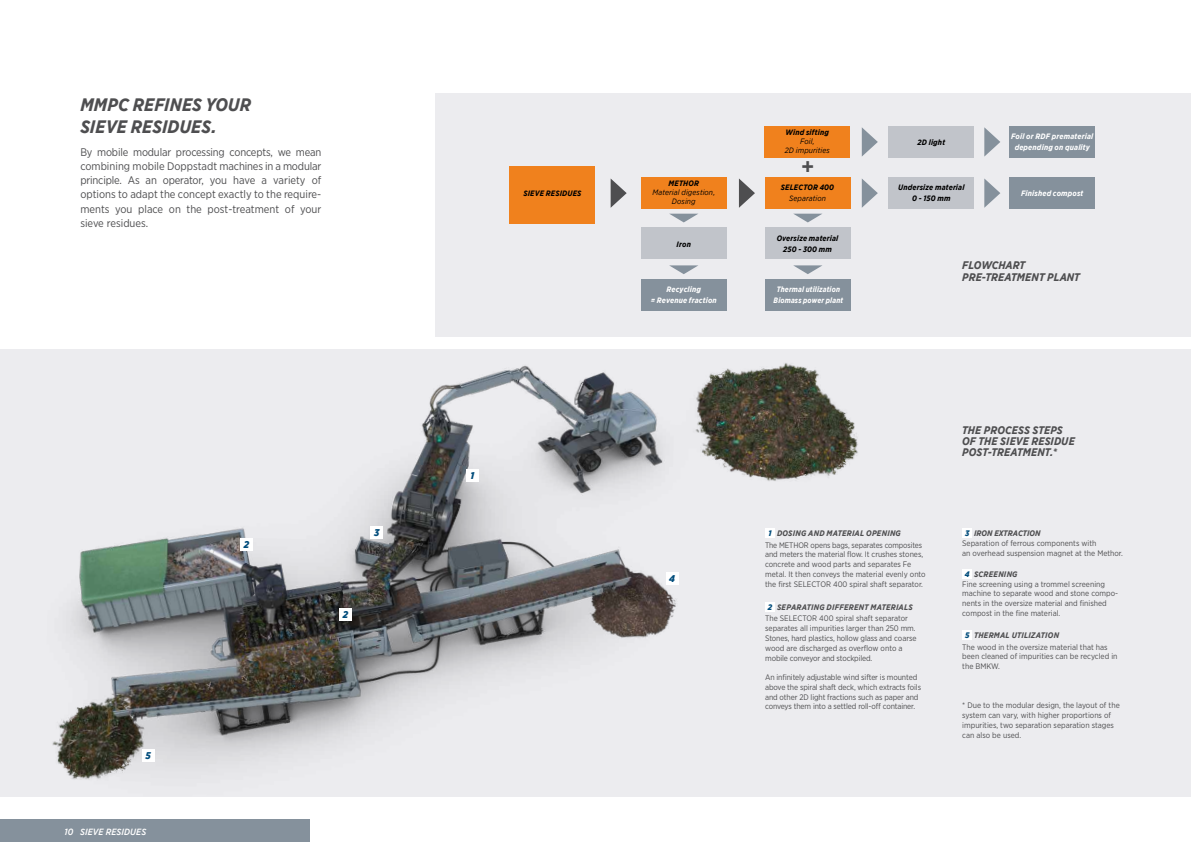
<style>
.page{position:relative;width:1191px;height:842px;background:#fff}
.page>*{position:absolute;margin:0;border:0;box-sizing:border-box;transform-origin:0 0}
.t1{font:500 24px "Gotham Narrow";color:#4e4e50}
.t2{font:italic 700 18px/22.7px "Gotham Narrow";color:#4e4e50}
.t3{font:11px/14.2px "Gotham Narrow";color:#4e4e50;text-align:justify}
.t4{font:italic 700 11px/11.3px "Gotham Narrow";letter-spacing:.005em;color:#4e4e50}
.t5{font:italic 900 9.8px "Gotham Narrow";color:#004c7b}
.t6{font:italic 500 9px "Gotham Narrow";letter-spacing:.01em;color:#fff}
.t7{font:8px/9.8px "Gotham Narrow";color:#4e4e50}
.t8{font:italic 700 7.8px/11.3px "Gotham Narrow";letter-spacing:.02em;color:#000;text-align:center}
.t9{font:italic 700 7.8px/11.3px "Gotham Narrow";letter-spacing:.02em;color:#fff;text-align:center}
.t10{font:italic 7.8px/9px "Gotham Narrow";letter-spacing:.015em;color:#000;text-align:center}
.t11{font:italic 700 7.8px/11.3px "Gotham Narrow";letter-spacing:.02em;color:#fff;text-align:center;scale:.95 1}
.s1{font-weight:900;font-style:italic;color:#004c7b}
.s2{font-weight:700;font-style:italic}
</style>
<div class="page">
<div style="left:0;top:349px;width:1191px;height:447px;background:#ececef"></div>
<img style="left:52px;top:363px;width:806px;height:417px">
<div style="left:466px;top:470px;width:12px;height:12px;background:#fff"></div>
<div style="left:339px;top:609px;width:12px;height:12px;background:#fff"></div>
<div style="left:142px;top:749px;width:12px;height:12px;background:#fff"></div>
<div style="left:370px;top:526px;width:13px;height:12px;background:#fff"></div>
<div style="left:0;top:819px;width:309px;height:23px;background:#85919c"></div>
<div style="left:436px;top:93px;width:755px;height:244px;background:#ececef"></div>
<div style="left:509px;top:167px;width:86px;height:57px;background:#f0811d"></div>
<div style="left:641px;top:227px;width:85px;height:32px;background:#c1c4ca"></div>
<div style="left:641px;top:279px;width:85px;height:32px;background:#85919c"></div>
<div style="left:764px;top:177px;width:86px;height:31px;background:#f0811d"></div>
<div style="left:764px;top:227px;width:86px;height:32px;background:#c1c4ca"></div>
<div style="left:765px;top:279px;width:86px;height:32px;background:#85919c"></div>
<div style="left:1009px;top:177px;width:86px;height:32px;background:#85919c"></div>
<svg style="left:670px;top:214px;width:28px;height:8px"></svg>
<svg style="left:669px;top:265px;width:29px;height:9px"></svg>
<svg style="left:794px;top:214px;width:28px;height:8px"></svg>
<svg style="left:793px;top:265px;width:29px;height:9px"></svg>
<svg style="left:739px;top:178px;width:16px;height:30px"></svg>
<svg style="left:861px;top:179px;width:17px;height:29px"></svg>
<div style="left:888px;top:126px;width:86px;height:32px;background:#c1c4ca"></div>
<div style="left:1009px;top:126px;width:86px;height:32px;background:#85919c"></div>
<div style="left:764px;top:126px;width:86px;height:32px;background:#f0811d"></div>
<div style="left:888px;top:177px;width:86px;height:31px;background:#c1c4ca"></div>
<svg style="left:984px;top:178px;width:16px;height:30px"></svg>
<svg style="left:610px;top:178px;width:16px;height:30px"></svg>
<svg style="left:861px;top:127px;width:17px;height:30px"></svg>
<svg style="left:984px;top:127px;width:16px;height:30px"></svg>
<div style="left:641px;top:177px;width:85px;height:32px;background:#f0811d"></div>
<div style="left:666px;top:573px;width:12px;height:12px;background:#fff"></div>
<div style="left:240px;top:538px;width:13px;height:12px;background:#fff"></div>
<div style="left:962px;top:528px;width:10px;height:10px;background:#fff"></div>
<div style="left:962px;top:569px;width:10px;height:10px;background:#fff"></div>
<div style="left:962px;top:630px;width:10px;height:10px;background:#fff"></div>
<div style="left:765px;top:528px;width:10px;height:10px;background:#fff"></div>
<div style="left:765px;top:602px;width:10px;height:10px;background:#fff"></div>
<h2 class="t2" style="left:80px;top:93px;width:172px">MMPC REFINES YOUR<br>SIEVE RESIDUES.</h2>
<p class="t3" style="left:80px;top:145px;width:242px">By mobile modular processing concepts, we mean combining mobile Doppstadt machines in a modular principle. As an operator, you have a variety of options to adapt the concept exactly to the require&shy;ments you place on the post-treatment of your sieve residues.</p>
<p class="t8" style="left:523px;top:187px;width:60px">SIEVE RESIDUES</p>
<p class="t5" style="left:470px;top:469px;width:5px">1</p>
<p class="t8" style="left:668px;top:177px;width:32px">METHOR</p>
<p class="t10" style="left:652px;top:187px;width:64px">Material digestion,<br>Dosing</p>
<p class="t8" style="left:676px;top:238px;width:16px">Iron</p>
<p class="t9" style="left:651px;top:284px;width:67px">Recycling<br>= Revenue fraction</p>
<p class="t8" style="left:785px;top:127px;width:45px">Wind sifting</p>
<p class="t10" style="left:784px;top:137px;width:47px">Foil,<br>2D impurities</p>
<h1 class="t1" style="left:801px;top:152px;width:15px">+</h1>
<p class="t8" style="left:781px;top:181px;width:55px">SELECTOR 400</p>
<p class="t10" style="left:789px;top:194px;width:38px">Separation</p>
<p class="t8" style="left:776px;top:233px;width:63px">Oversize material<br>250 - 300 mm</p>
<p class="t11" style="left:773px;top:284px;width:75px">Thermal utilization<br>Biomass power plant</p>
<p class="t8" style="left:917px;top:136px;width:29px">2D light</p>
<p class="t9" style="left:1011px;top:130px;width:83px">Foil or RDF prematerial depending on quality</p>
<p class="t8" style="left:898px;top:181px;width:68px">Undersize material<br>0 - 150 mm</p>
<p class="t9" style="left:1021px;top:187px;width:64px">Finished compost</p>
<h3 class="t4" style="left:962px;top:260px;width:119px">FLOWCHART<br>PRE-TREATMENT PLANT</h3>
<h3 class="t4" style="left:962px;top:424px;width:114px">THE PROCESS STEPS<br>OF THE SIEVE RESIDUE<br>POST-TREATMENT.*</h3>
<p class="t5" style="left:145px;top:749px;width:7px">5</p>
<p class="t6" style="left:64px;top:826px;width:83px">10 SIEVE RESIDUES</p>
<p class="t5" style="left:374px;top:526px;width:7px">3</p>
<p class="t7" style="left:765px;top:527px;width:158px;line-height:11.8px;text-indent:3px"><span class="s1">1</span> <span class="s2">DOSING AND MATERIAL OPENING<br></span>The METHOR opens bags, separates composites</p>
<p class="t7" style="left:765px;top:549px;width:162px">and meters the material flow. It crushes stones, concrete and wood parts and separates Fe metal. It then conveys the material evenly onto the first SELECTOR 400 spiral shaft separator.</p>
<p class="t7" style="left:765px;top:601px;width:149px;line-height:11.8px;text-indent:3px"><span class="s1">2</span> <span class="s2">SEPARATING DIFFERENT MATERIALS<br></span>The SELECTOR 400 spiral shaft separator</p>
<p class="t7" style="left:765px;top:623px;width:153px">separates all impurities larger than 250 mm.<br>Stones, hard plastics, hollow glass and coarse wood are discharged as overflow onto a mobile conveyor and stockpiled.</p>
<p class="t7" style="left:765px;top:672px;width:157px">An infinitely adjustable wind sifter is mounted above the spiral shaft deck, which extracts foils and other 2D light fractions such as paper and conveys them into a settled roll-off container.</p>
<p class="t5" style="left:244px;top:538px;width:7px">2</p>
<p class="t7" style="left:962px;top:528px;width:162px;text-indent:3px"><span class="s1">3</span> <span class="s2">IRON EXTRACTION<br></span>Separation of ferrous components with<br>an overhead suspension magnet at the Methor.</p>
<p class="t7" style="left:962px;top:569px;width:157px;text-indent:3px"><span class="s1">4</span> <span class="s2">SCREENING<br></span>Fine screening using a trommel screening machine to separate wood and stone compo&shy;nents in the oversize material and finished compost in the fine material.</p>
<p class="t7" style="left:962px;top:629px;width:147px;line-height:11.8px;text-indent:3px"><span class="s1">5</span> <span class="s2">THERMAL UTILIZATION<br></span>The wood in the oversize material that has</p>
<p class="t7" style="left:962px;top:652px;width:157px">been cleaned of impurities can be recycled in the BMKW.</p>
<p class="t7" style="left:962px;top:701px;width:159px">* Due to the modular design, the layout of the system can vary, with higher proportions of impurities, two separation separation stages can also be used.</p>
<p class="t5" style="left:669px;top:572px;width:7px">4</p>
<p class="t5" style="left:343px;top:608px;width:7px">2</p>
</div>
